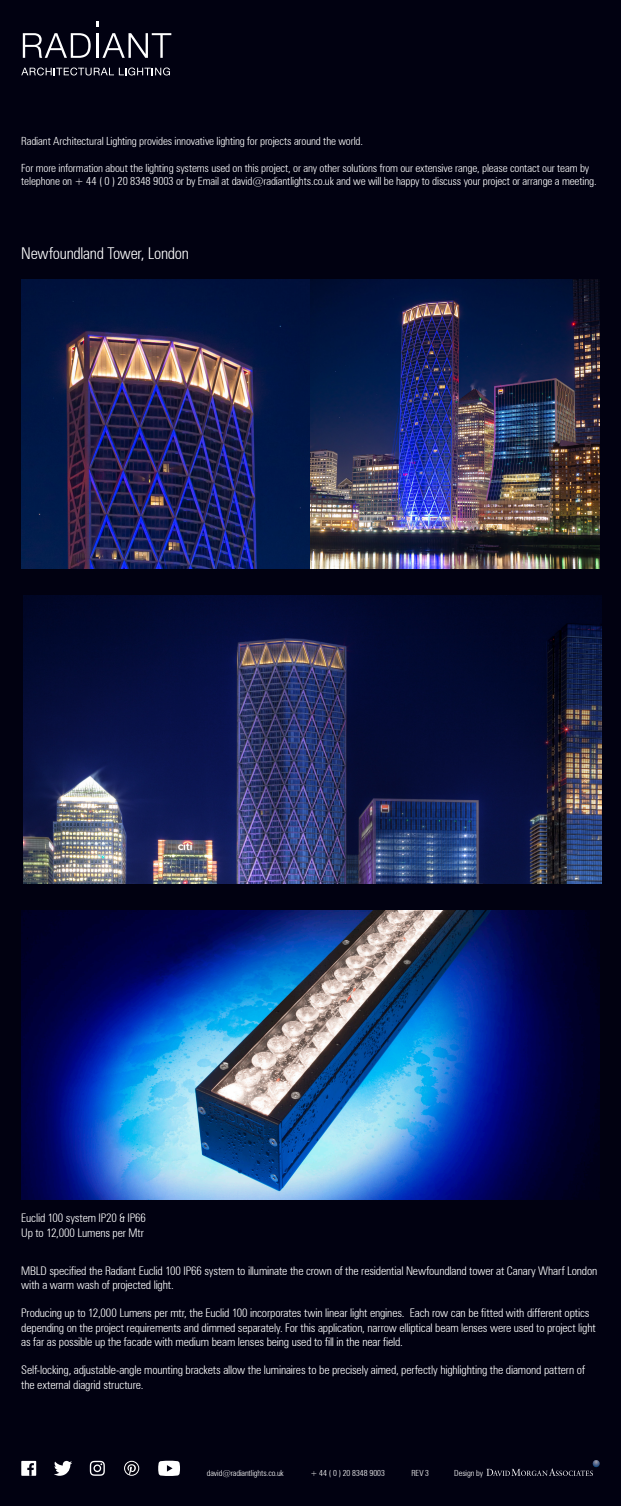
<style>
.page{position:relative;width:621px;height:1506px;background:#fff}
.page>*{position:absolute;margin:0;border:0;box-sizing:border-box;transform-origin:0 0}
.t1{font:300 condensed 16.25px "Zurich BT";letter-spacing:-.015em;color:#fff}
.t2{font:300 condensed 11.88px/14.2px "Zurich BT";letter-spacing:-.015em;color:#fff}
.t3{font:300 condensed 11.25px/13.5px "Zurich BT";letter-spacing:-.015em;color:#fff}
.t4{font:300 condensed 8.44px "Zurich BT";letter-spacing:-.01em;color:#fff}
</style>
<div class="page">
<div style="left:0;top:0;width:620px;height:1506px;background:#010111"></div>
<img style="left:21px;top:910px;width:578px;height:289px">
<img style="left:21px;top:280px;width:578px;height:289px">
<svg style="left:21px;top:68px;width:149px;height:8px"></svg>
<svg style="left:21px;top:21px;width:150px;height:37px"></svg>
<svg style="left:124px;top:1461px;width:15px;height:15px"></svg>
<svg style="left:125px;top:1462px;width:13px;height:13px"></svg>
<div style="left:21px;top:1461px;width:15px;height:15px;background:#fff"></div>
<svg style="left:27px;top:1463px;width:7px;height:13px"></svg>
<svg style="left:54px;top:1461px;width:18px;height:15px"></svg>
<svg style="left:90px;top:1461px;width:15px;height:15px"></svg>
<svg style="left:158px;top:1461px;width:22px;height:15px"></svg>
<svg style="left:486px;top:1460px;width:113px;height:16px"></svg>
<img style="left:23px;top:595px;width:578px;height:289px">
<p class="t3" style="left:21px;top:134px;width:343px">Radiant Architectural Lighting provides innovative lighting for projects around the world.</p>
<p class="t3" style="left:21px;top:161px;width:576px">For more information about the lighting systems used on this project, or any other solutions from our extensive range, please contact our team by telephone on + 44 ( 0 ) 20 8348 9003 or by Email at david@radiantlights.co.uk and we will be happy to discuss your project or arrange a meeting.</p>
<p class="t1" style="left:21px;top:243px;width:169px">Newfoundland Tower, London</p>
<p class="t2" style="left:21px;top:1211px;width:126px">Euclid 100 system IP20 &amp; IP66</p>
<p class="t2" style="left:21px;top:1225px;width:124px">Up to 12,000 Lumens per Mtr</p>
<p class="t2" style="left:21px;top:1263px;width:577px">MBLD specified the Radiant Euclid 100 IP66 system to illuminate the crown of the residential Newfoundland tower at Canary Wharf London with a warm wash of projected light.</p>
<p class="t2" style="left:21px;top:1306px;width:575px">Producing up to 12,000 Lumens per mtr, the Euclid 100 incorporates twin linear light engines. Each row can be fitted with different optics depending on the project requirements and dimmed separately. For this application, narrow elliptical beam lenses were used to project light as far as possible up the facade with medium beam lenses being used to fill in the near field.</p>
<p class="t2" style="left:21px;top:1363px;width:564px">Self-locking, adjustable-angle mounting brackets allow the luminaires to be precisely aimed, perfectly highlighting the diamond pattern of the external diagrid structure.</p>
<p class="t4" style="left:207px;top:1468px;width:78px">david@radiantlights.co.uk</p>
<p class="t4" style="left:310px;top:1468px;width:76px">+ 44 ( 0 ) 20 8348 9003</p>
<p class="t4" style="left:411px;top:1468px;width:19px">REV 3</p>
<p class="t4" style="left:454px;top:1468px;width:30px">Design by</p>
</div>
